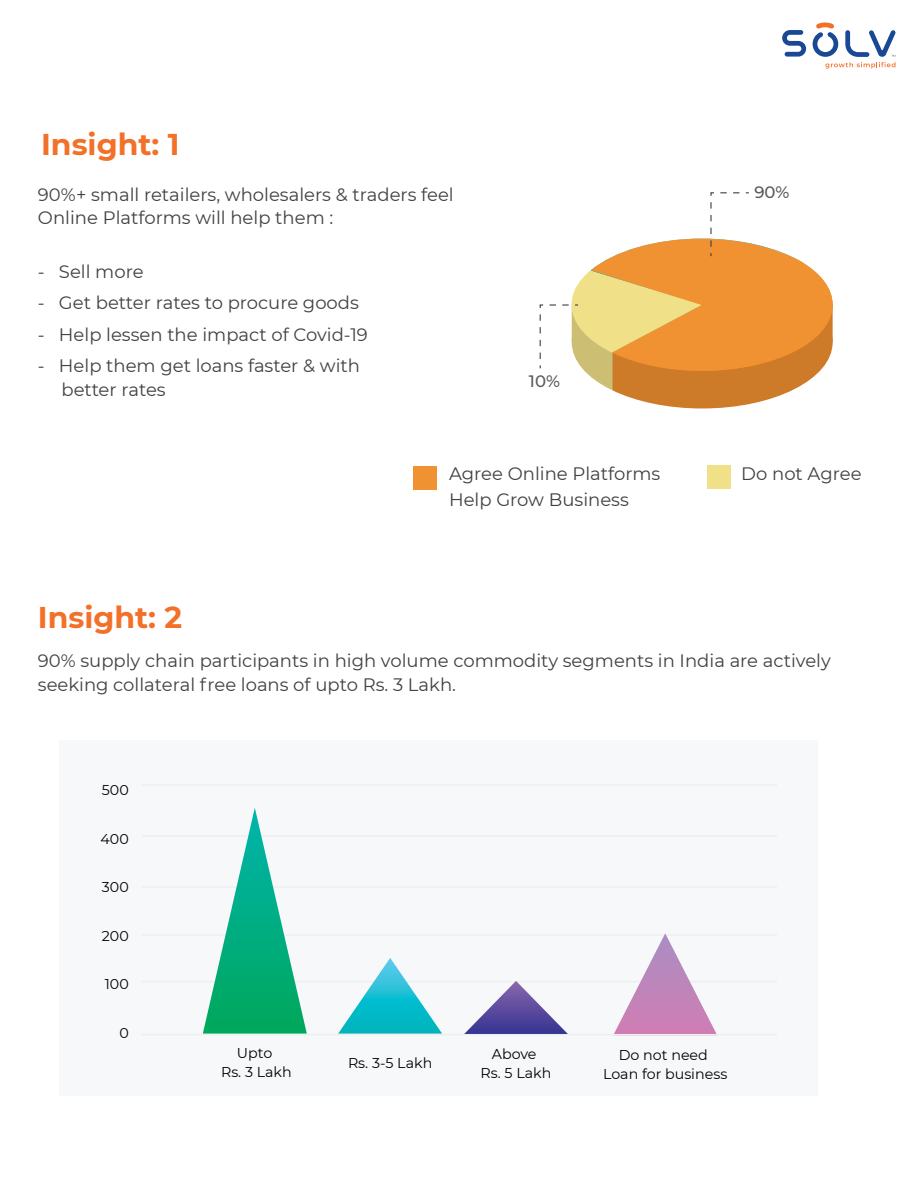
<style>
.page{position:relative;width:918px;height:1188px;background:#fff}
.page>*{position:absolute;margin:0;border:0;box-sizing:border-box;transform-origin:0 0}
.t1{font:700 30px "Montserrat";color:#f37029}
.t2{font:18px/24px "Montserrat";color:#414042}
.t3{font:500 16.5px "Montserrat";color:#58595b}
.t4{font:14.25px/18.5px "Montserrat";color:#010101;text-align:center}
</style>
<div class="page">
<svg style="left:782px;top:30px;width:24px;height:27px"></svg>
<svg style="left:813px;top:22px;width:83px;height:47px"></svg>
<div style="left:60px;top:741px;width:758px;height:355px;background:#f7f8f9"></div>
<hr style="left:142px;top:981px;width:635px;height:1px;background:#eeeef0">
<hr style="left:142px;top:934px;width:635px;height:2px;background:#eeeef0">
<hr style="left:142px;top:886px;width:635px;height:2px;background:#eeeef0">
<hr style="left:142px;top:835px;width:635px;height:2px;background:#eeeef0">
<hr style="left:142px;top:784px;width:635px;height:2px;background:#eeeef0">
<svg style="left:203px;top:808px;width:104px;height:226px"></svg>
<svg style="left:338px;top:958px;width:104px;height:76px"></svg>
<svg style="left:614px;top:933px;width:103px;height:101px"></svg>
<svg style="left:464px;top:981px;width:104px;height:53px"></svg>
<hr style="left:142px;top:1034px;width:635px;height:1px;background:#eeeef0">
<svg style="left:539px;top:304px;width:5px;height:55px"></svg>
<svg style="left:550px;top:192px;width:283px;height:216px"></svg>
<div style="left:413px;top:467px;width:23px;height:23px;background:#f19232"></div>
<div style="left:708px;top:466px;width:23px;height:23px;background:#f0e189"></div>
<h1 class="t1" style="left:41px;top:123px;width:140px">Insight: 1</h1>
<p class="t2" style="left:38px;top:183px;width:417px;line-height:22.5px">90%+ small retailers, wholesalers &amp; traders feel<br>Online Platforms will help them :</p>
<p class="t2" style="left:38px;top:259px;width:107px">- Sell more</p>
<p class="t2" style="left:38px;top:290px;width:322px">- Get better rates to procure goods</p>
<p class="t2" style="left:38px;top:322px;width:331px">- Help lessen the impact of Covid-19</p>
<p class="t2" style="left:62px;top:353px;width:300px;text-indent:-24px">- Help them get loans faster &amp; with better rates</p>
<p class="t3" style="left:529px;top:369px;width:33px">10%</p>
<p class="t3" style="left:754px;top:180px;width:37px">90%</p>
<p class="t2" style="left:449px;top:461px;width:213px;line-height:25.5px">Agree Online Platforms<br>Help Grow Business</p>
<p class="t2" style="left:741px;top:461px;width:122px">Do not Agree</p>
<h1 class="t1" style="left:38px;top:596px;width:146px">Insight: 2</h1>
<p class="t2" style="left:38px;top:648px;width:794px">90% supply chain participants in high volume commodity segments in India are actively seeking collateral free loans of upto Rs. 3 Lakh.</p>
<p class="t4" style="left:102px;top:781px;width:28px">500</p>
<p class="t4" style="left:101px;top:829px;width:30px">400</p>
<p class="t4" style="left:102px;top:878px;width:28px">300</p>
<p class="t4" style="left:102px;top:926px;width:28px">200</p>
<p class="t4" style="left:105px;top:974px;width:25px">100</p>
<p class="t4" style="left:119px;top:1023px;width:11px">0</p>
<p class="t4" style="left:481px;top:1044px;width:72px">Above<br>Rs. 5 Lakh</p>
<p class="t4" style="left:221px;top:1044px;width:72px">Upto<br>Rs. 3 Lakh</p>
<p class="t4" style="left:348px;top:1053px;width:86px">Rs. 3-5 Lakh</p>
<p class="t4" style="left:603px;top:1045px;width:126px">Do not need<br>Loan for business</p>
</div>
